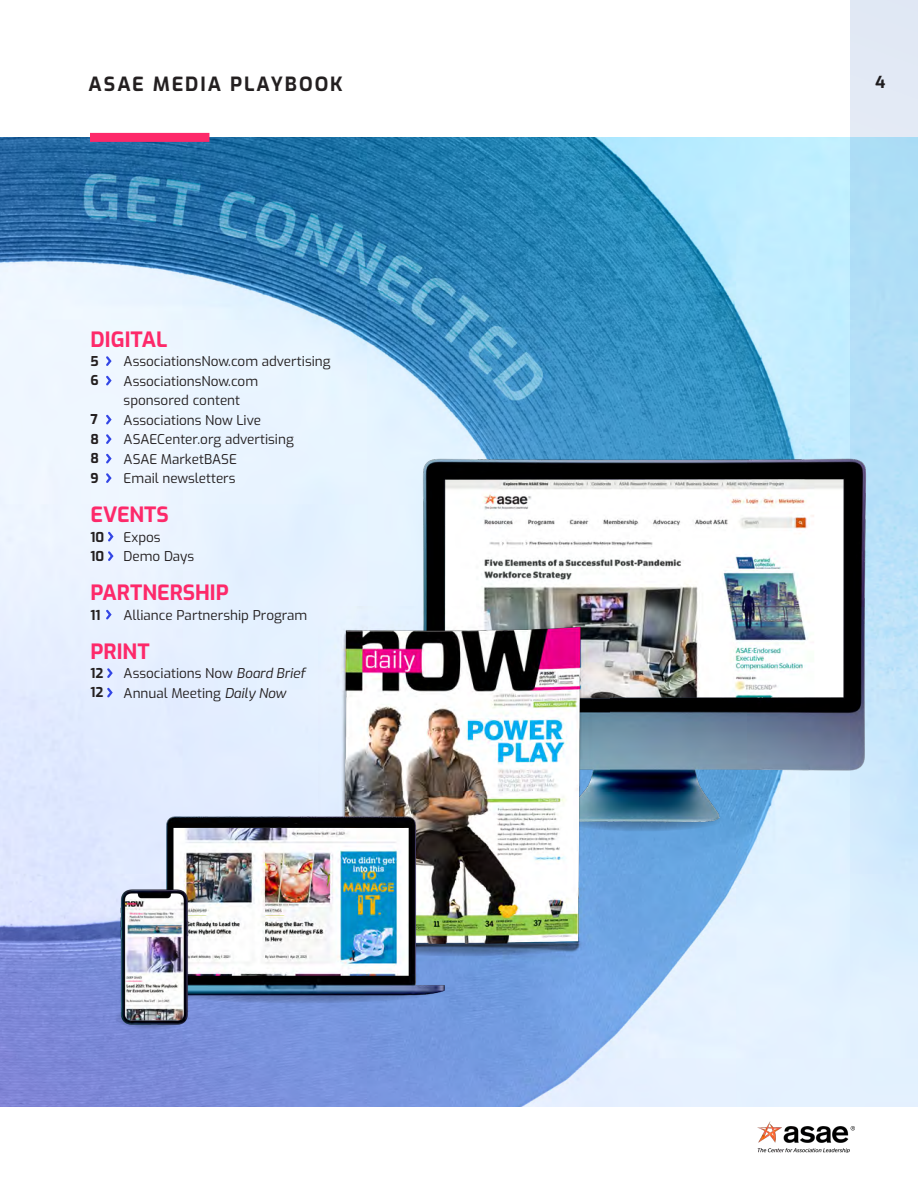
<style>
.page{position:relative;width:918px;height:1188px;background:#fff}
.page>*{position:absolute;margin:0;border:0;box-sizing:border-box;transform-origin:0 0}
.ASAE_subhead{font:700 21px "Exo";color:#fd296a}
.t1{font:700 19.5px "Exo";letter-spacing:.1em;color:#231f20}
.t2{font:700 16.5px "Exo";color:#231f20}
.ASAE_body_copy{font:13.5px/19.5px "Exo";color:#231f20}
.ASAE_body_copy-2{font:700 13.5px "Exo";color:#231f20}
.s1{font-style:italic}
</style>
<div class="page">
<img style="left:757px;top:1121px;width:97px;height:32px">
<img style="left:0;top:137px;width:850px;height:970px">
<img style="left:380px;top:423px;width:470px;height:425px">
<img style="left:318px;top:607px;width:292px;height:363px">
<svg style="left:104px;top:354px;width:9px;height:14px"></svg>
<svg style="left:104px;top:374px;width:9px;height:14px"></svg>
<svg style="left:104px;top:413px;width:9px;height:33px"></svg>
<svg style="left:104px;top:452px;width:9px;height:33px"></svg>
<svg style="left:106px;top:530px;width:9px;height:33px"></svg>
<svg style="left:104px;top:608px;width:9px;height:14px"></svg>
<svg style="left:105px;top:666px;width:9px;height:14px"></svg>
<svg style="left:105px;top:686px;width:9px;height:14px"></svg>
<div style="left:90px;top:133px;width:119px;height:9px;background:#fd296a"></div>
<div style="left:115px;top:1006px;width:74px;height:24px;background:#7686d3;border-radius:50%"></div>
<img style="left:116px;top:789px;width:350px;height:233px">
<svg style="left:850px;top:0;width:68px;height:1107px;background:#bdd9ec"></svg>
<img style="left:116px;top:883px;width:77px;height:149px">
<h2 class="t1" style="left:89px;top:70px;width:256px">ASAE MEDIA PLAYBOOK</h2>
<p class="t2" style="left:875px;top:70px;width:12px">4</p>
<p class="ASAE_subhead" style="left:91px;top:324px;width:78px">DIGITAL</p>
<p class="ASAE_body_copy-2" style="left:91px;top:351px;width:10px">5</p>
<p class="ASAE_body_copy" style="left:124px;top:351px;width:209px">AssociationsNow.com advertising</p>
<p class="ASAE_body_copy-2" style="left:91px;top:371px;width:10px">6</p>
<p class="ASAE_body_copy" style="left:124px;top:370px;width:136px">AssociationsNow.com sponsored content</p>
<p class="ASAE_body_copy-2" style="left:91px;top:410px;width:9px">7</p>
<p class="ASAE_body_copy" style="left:124px;top:409px;width:139px">Associations Now Live</p>
<p class="ASAE_body_copy-2" style="left:91px;top:429px;width:10px">8</p>
<p class="ASAE_body_copy" style="left:124px;top:429px;width:172px">ASAECenter.org advertising</p>
<p class="ASAE_body_copy-2" style="left:91px;top:449px;width:10px">8</p>
<p class="ASAE_body_copy" style="left:124px;top:448px;width:115px">ASAE MarketBASE</p>
<p class="ASAE_body_copy-2" style="left:91px;top:468px;width:10px">9</p>
<p class="ASAE_body_copy" style="left:124px;top:468px;width:114px">Email newsletters</p>
<p class="ASAE_subhead" style="left:91px;top:499px;width:80px">EVENTS</p>
<p class="ASAE_body_copy-2" style="left:91px;top:527px;width:15px">10</p>
<p class="ASAE_body_copy" style="left:124px;top:526px;width:39px">Expos</p>
<p class="ASAE_body_copy-2" style="left:91px;top:546px;width:15px">10</p>
<p class="ASAE_body_copy" style="left:124px;top:546px;width:72px">Demo Days</p>
<p class="ASAE_subhead" style="left:91px;top:577px;width:140px">PARTNERSHIP</p>
<p class="ASAE_body_copy-2" style="left:91px;top:605px;width:12px">11</p>
<p class="ASAE_body_copy" style="left:124px;top:604px;width:185px">Alliance Partnership Program</p>
<p class="ASAE_subhead" style="left:91px;top:636px;width:61px">PRINT</p>
<p class="ASAE_body_copy-2" style="left:91px;top:663px;width:14px">12</p>
<p class="ASAE_body_copy" style="left:124px;top:663px;width:183px">Associations Now <span class="s1">Board Brief</span></p>
<p class="ASAE_body_copy-2" style="left:91px;top:683px;width:14px">12</p>
<p class="ASAE_body_copy" style="left:124px;top:682px;width:164px">Annual Meeting <span class="s1">Daily Now</span></p>
</div>
